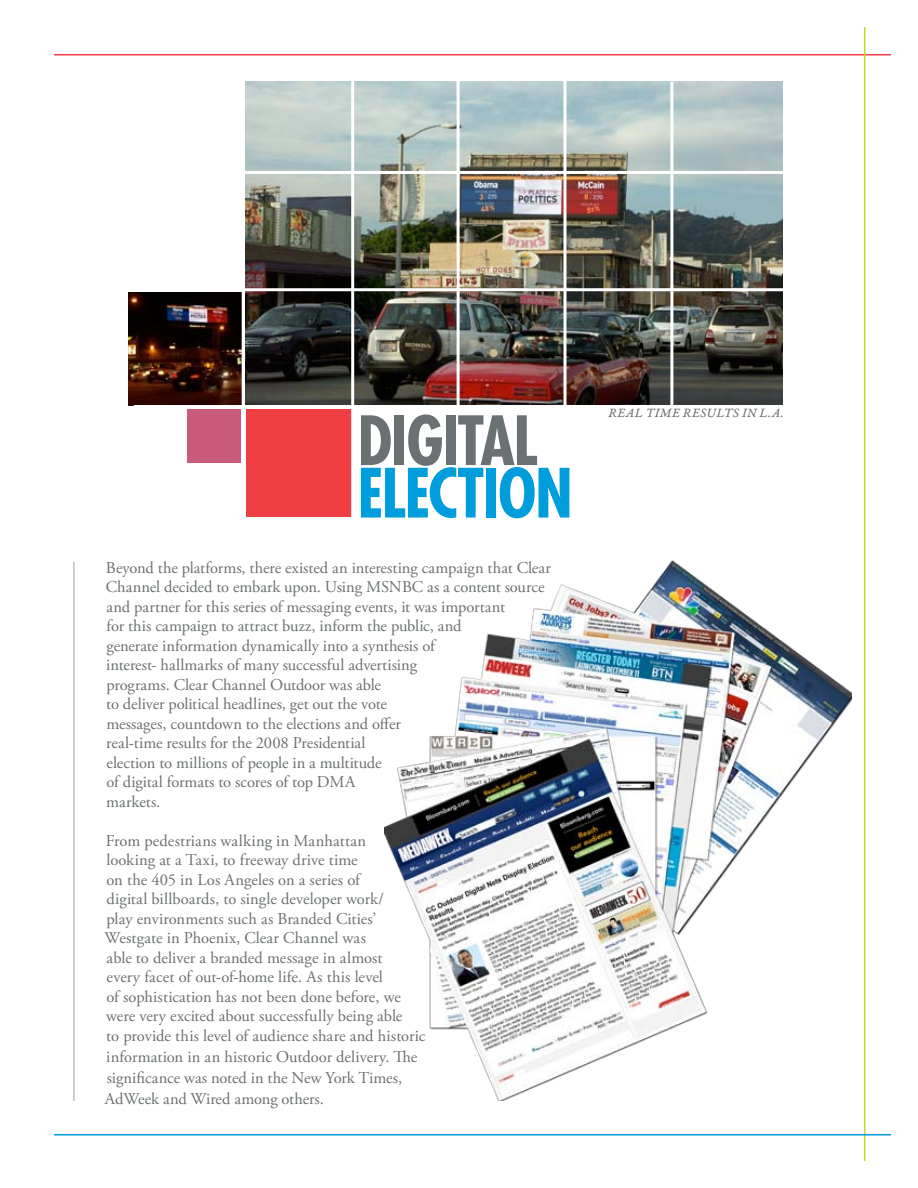
<style>
.page{position:relative;width:918px;height:1188px;background:#fff}
.page>*{position:absolute;margin:0;border:0;box-sizing:border-box;transform-origin:0 0}
.t1{font:700 condensed 66px "Futura Std";letter-spacing:-.025em;color:#009ddc}
.t2{font:700 condensed 66px "Futura Std";color:#6b7072}
.t3{font:16.5px/19.5px "Adobe Garamond Pro";letter-spacing:-.005em;color:#6b7072}
.t4{font:13.5px "Garamond Premr Pro It Capt";letter-spacing:.04em;color:#6b7072}
</style>
<div class="page">
<hr style="left:54px;top:54px;width:837px;height:2px;background:#ef3e42">
<hr style="left:864px;top:27px;width:2px;height:1134px;background:#c1d82f">
<hr style="left:54px;top:1134px;width:837px;height:2px;background:#009ddc">
<img style="left:246px;top:81px;width:537px;height:324px">
<img style="left:128px;top:292px;width:113px;height:113px">
<div style="left:188px;top:410px;width:54px;height:54px;background:#c85b7a"></div>
<div style="left:246px;top:410px;width:108px;height:108px;background:#ef3e42"></div>
<hr style="left:73px;top:562px;width:2px;height:539px;background:#bec0c2">
<img style="left:384px;top:560px;width:468px;height:541px">
<hr style="left:351px;top:81px;width:3px;height:444px;background:#fff">
<hr style="left:457px;top:81px;width:3px;height:326px;background:#fff">
<hr style="left:563px;top:79px;width:3px;height:327px;background:#fff">
<hr style="left:670px;top:82px;width:3px;height:326px;background:#fff">
<hr style="left:245px;top:288px;width:546px;height:3px;background:#fff">
<hr style="left:245px;top:171px;width:546px;height:3px;background:#fff">
<h1 class="t2" style="left:357px;top:400px;width:182px">DIGITAL</h1>
<h1 class="t1" style="left:357px;top:452px;width:217px">ELECTION</h1>
<p class="t3" style="left:106px;top:558px;width:447px">Beyond the platforms, there existed an interesting campaign that Clear Channel decided to embark upon. Using MSNBC as a content source and partner for this series of messaging events, it was important<br>for this campaign to attract buzz, inform the public, and<br>generate information dynamically into a synthesis of<br>interest- hallmarks of many successful advertising<br>programs. Clear Channel Outdoor was able<br>to deliver political headlines, get out the vote<br>messages, countdown to the elections and offer<br>real-time results for the 2008 Presidential<br>election to millions of people in a multitude<br>of digital formats to scores of top DMA<br>markets.</p>
<p class="t3" style="left:105px;top:831px;width:322px">From pedestrians walking in Manhattan<br>looking at a Taxi, to freeway drive time<br>on the 405 in Los Angeles on a series of<br>digital billboards, to single developer work/<br>play environments such as Branded Cities’ Westgate in Phoenix, Clear Channel was<br>able to deliver a branded message in almost<br>every facet of out-of-home life. As this level<br>of sophistication has not been done before, we were very excited about successfully being able<br>to provide this level of audience share and historic</p>
<p class="t3" style="left:105px;top:1046px;width:314px;line-height:21px">information in an historic Outdoor delivery. The significance was noted in the New York Times,<br>AdWeek and Wired among others.</p>
<p class="t4" style="left:608px;top:405px;width:84px">REAL TIME RESULTS</p>
<p class="t4" style="left:742px;top:405px;width:43px">IN L.A.</p>
</div>
